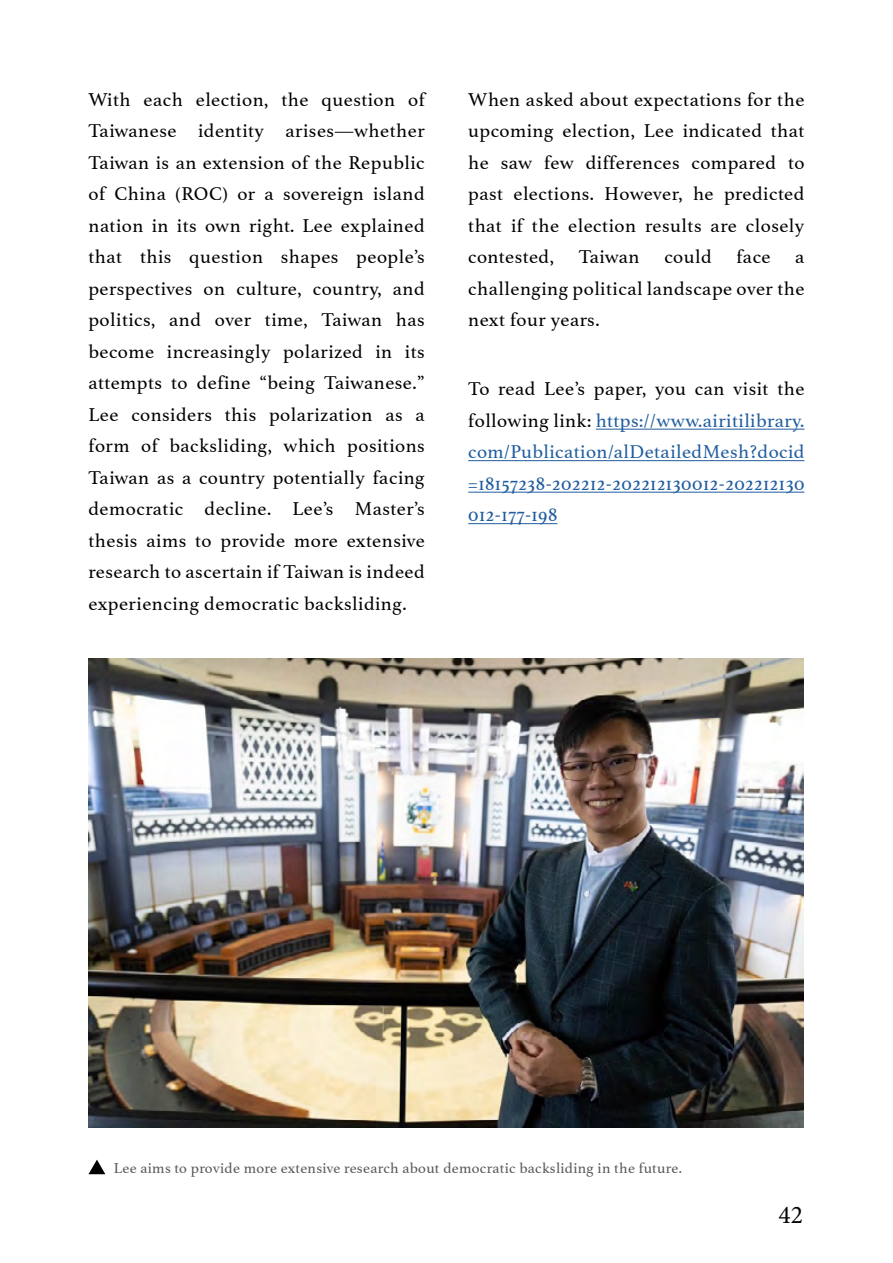
<style>
.page{position:relative;width:893px;height:1263px;background:#fff}
.page>*{position:absolute;margin:0;border:0;box-sizing:border-box;transform-origin:0 0}
.t1{font:25.5px "Minion Pro";color:#000}
.t2{font:19.5px/31.5px "Athelas";letter-spacing:.025em;color:#000;text-align:justify}
.t3{font:19.5px/31.5px "Athelas";letter-spacing:.025em;color:#205d9e;text-align:justify}
.t4{font:15px "Athelas";letter-spacing:.02em;color:#58585b}
.s1{color:#000}
</style>
<div class="page">
<hr style="left:596px;top:429px;width:208px;height:1px;background:#205d9e">
<hr style="left:468px;top:460px;width:336px;height:1px;background:#205d9e">
<hr style="left:468px;top:492px;width:336px;height:1px;background:#205d9e">
<hr style="left:468px;top:523px;width:89px;height:1px;background:#205d9e">
<svg style="left:89px;top:1160px;width:16px;height:14px"></svg>
<img style="left:88px;top:659px;width:715px;height:468px">
<p class="t2" style="left:88px;top:83px;width:338px">With each election, the question of Taiwanese identity arises—whether Taiwan is an extension of the Republic of China (ROC) or a sovereign island nation in its own right. Lee explained that this question shapes people’s perspectives on culture, country, and politics, and over time, Taiwan has become increasingly polarized in its attempts to define “being Taiwanese.” Lee considers this polarization as a form of backsliding, which positions Taiwan as a country potentially facing democratic decline. Lee’s Master’s thesis aims to provide more extensive research to ascertain if Taiwan is indeed experiencing democratic backsliding.</p>
<p class="t2" style="left:468px;top:83px;width:338px">When asked about expectations for the upcoming election, Lee indicated that he saw few differences compared to past elections. However, he predicted that if the election results are closely contested,</p>
<p class="t2" style="left:579px;top:240px;width:62px">Taiwan</p>
<p class="t2" style="left:664px;top:240px;width:49px">could</p>
<p class="t2" style="left:736px;top:240px;width:36px">face</p>
<p class="t2" style="left:468px;top:240px;width:338px;text-indent:327px">a challenging political landscape over the next four years.</p>
<p class="t3" style="left:468px;top:372px;width:338px"><span class="s1">To read Lee’s paper, you can visit the following link:</span> https://www.airitilibrary. com/Publication/alDetailedMesh?docid =18157238-202212-202212130012-202212130<br>012-177-198</p>
<p class="t4" style="left:114px;top:1156px;width:570px">Lee aims to provide more extensive research about democratic backsliding in the future.</p>
<h1 class="t1" style="left:778px;top:1198px;width:26px">42</h1>
</div>
